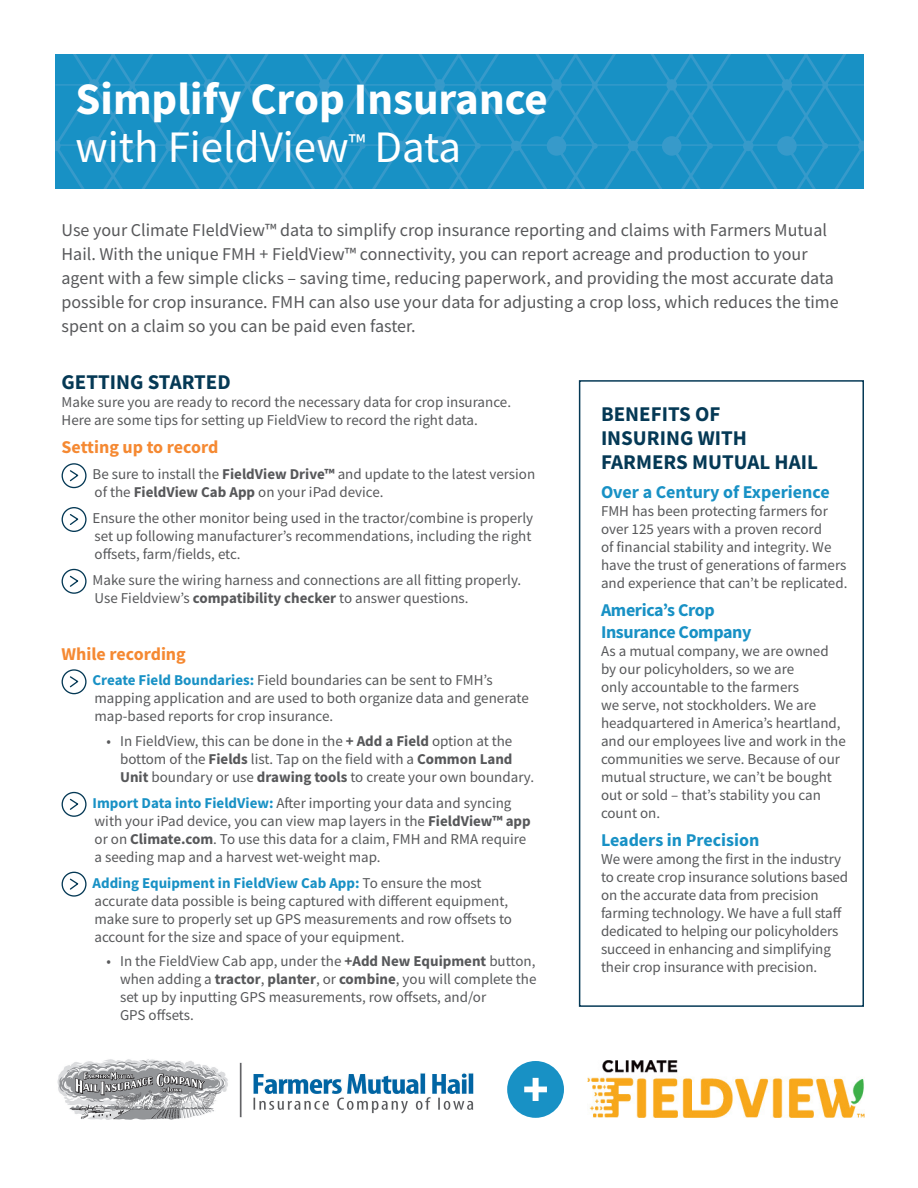
<style>
.page{position:relative;width:918px;height:1188px;background:#fff}
.page>*{position:absolute;margin:0;border:0;box-sizing:border-box;transform-origin:0 0}
.Paragraph_Style_1{font:700 45px/48px "Source Sans Pro";color:#fff}
.Paragraph_Style_1-2{font:700 21px/24px "Source Sans Pro";color:#053955}
.Paragraph_Style_1-3{font:18px/24px "Source Sans Pro";color:#57585a}
.Paragraph_Style_1-4{font:700 18px/21.6px "Source Sans Pro";letter-spacing:-.01em;color:#1891c5}
.Paragraph_Style_1-5{font:700 18px "Source Sans Pro";color:#f58932}
.Paragraph_Style_1-6{font:15px/18px "Source Sans Pro";color:#57585a}
.s1{font-weight:400}
.s2{font-weight:700}
.s3{font-weight:700;color:#1891c5}
</style>
<div class="page">
<svg style="left:55px;top:54px;width:809px;height:135px;background:#1c92c5"></svg>
<div style="left:507px;top:1061px;width:57px;height:57px;background:#1891c5;border-radius:50%"></div>
<svg style="left:524px;top:1078px;width:23px;height:23px"></svg>
<img style="left:57px;top:1059px;width:417px;height:61px">
<img style="left:587px;top:1061px;width:277px;height:57px">
<div style="left:62px;top:463px;width:25px;height:25px;border:1px solid #053955;border-radius:50%"></div>
<svg style="left:69px;top:470px;width:10px;height:12px"></svg>
<div style="left:62px;top:507px;width:25px;height:25px;border:1px solid #053955;border-radius:50%"></div>
<svg style="left:69px;top:514px;width:10px;height:11px"></svg>
<div style="left:62px;top:569px;width:25px;height:25px;border:1px solid #053955;border-radius:50%"></div>
<svg style="left:69px;top:575px;width:10px;height:12px"></svg>
<div style="left:62px;top:669px;width:25px;height:25px;border:1px solid #053955;border-radius:50%"></div>
<svg style="left:69px;top:676px;width:10px;height:12px"></svg>
<div style="left:62px;top:792px;width:25px;height:25px;border:1px solid #053955;border-radius:50%"></div>
<svg style="left:69px;top:798px;width:10px;height:12px"></svg>
<div style="left:62px;top:872px;width:25px;height:25px;border:1px solid #053955;border-radius:50%"></div>
<svg style="left:69px;top:878px;width:10px;height:12px"></svg>
<div style="left:579px;top:380px;width:285px;height:627px;border:2px solid #053955"></div>
<p class="Paragraph_Style_1" style="left:76px;top:75px;width:474px">Simplify Crop Insurance <span class="s1">with FieldView</span><sup>™</sup> <span class="s1">Data</span></p>
<p class="Paragraph_Style_1-3" style="left:62px;top:218px;width:779px">Use your Climate FIeldView™ data to simplify crop insurance reporting and claims with Farmers Mutual Hail. With the unique FMH + FieldView™ connectivity, you can report acreage and production to your agent with a few simple clicks – saving time, reducing paperwork, and providing the most accurate data possible for crop insurance. FMH can also use your data for adjusting a crop loss, which reduces the time spent on a claim so you can be paid even faster.</p>
<p class="Paragraph_Style_1-2" style="left:62px;top:370px;width:171px">GETTING STARTED</p>
<p class="Paragraph_Style_1-6" style="left:62px;top:393px;width:451px">Make sure you are ready to record the necessary data for crop insurance.<br>Here are some tips for setting up FieldView to record the right data.</p>
<p class="Paragraph_Style_1-5" style="left:62px;top:435px;width:158px">Setting up to record</p>
<p class="Paragraph_Style_1-6" style="left:93px;top:465px;width:444px">Be sure to install the <span class="s2">FieldView Drive™</span> and update to the latest version of the <span class="s2">FieldView Cab App</span> on your iPad device.</p>
<p class="Paragraph_Style_1-6" style="left:93px;top:509px;width:442px;text-align:justify">Ensure the other monitor being used in the tractor/combine is properly set up following manufacturer’s recommendations, including the right offsets, farm/fields, etc.</p>
<p class="Paragraph_Style_1-6" style="left:93px;top:571px;width:430px">Make sure the wiring harness and connections are all fitting properly.<br>Use Fieldview’s <span class="s2">compatibility checker</span> to answer questions.</p>
<p class="Paragraph_Style_1-2" style="left:601px;top:402px;width:218px">BENEFITS OF<br>INSURING WITH<br>FARMERS MUTUAL HAIL</p>
<p class="Paragraph_Style_1-4" style="left:601px;top:481px;width:230px">Over a Century of Experience</p>
<p class="Paragraph_Style_1-6" style="left:601px;top:502px;width:248px">FMH has been protecting farmers for over 125 years with a proven record<br>of financial stability and integrity. We have the trust of generations of farmers and experience that can’t be replicated.</p>
<p class="Paragraph_Style_1-4" style="left:601px;top:599px;width:152px">America’s Crop<br>Insurance Company</p>
<p class="Paragraph_Style_1-6" style="left:601px;top:641px;width:246px">As a mutual company, we are owned by our policyholders, so we are<br>only accountable to the farmers<br>we serve, not stockholders. We are headquartered in America’s heartland, and our employees live and work in the communities we serve. Because of our mutual structure, we can’t be bought out or sold – that’s stability you can count on.</p>
<p class="Paragraph_Style_1-4" style="left:601px;top:829px;width:160px">Leaders in Precision</p>
<p class="Paragraph_Style_1-6" style="left:601px;top:850px;width:249px">We were among the first in the industry to create crop insurance solutions based on the accurate data from precision farming technology. We have a full staff dedicated to helping our policyholders succeed in enhancing and simplifying their crop insurance with precision.</p>
<p class="Paragraph_Style_1-5" style="left:62px;top:641px;width:126px">While recording</p>
<p class="Paragraph_Style_1-6" style="left:93px;top:671px;width:438px"><span class="s3">Create Field Boundaries:</span> Field boundaries can be sent to FMH’s mapping application and are used to both organize data and generate map-based reports for crop insurance.</p>
<p class="Paragraph_Style_1-6" style="left:120px;top:732px;width:416px;text-indent:-14px">• In FieldView, this can be done in the <span class="s2">+ Add a Field</span> option at the bottom of the <span class="s2">Fields</span> list. Tap on the field with a <span class="s2">Common Land<br>Unit</span> boundary or use <span class="s2">drawing tools</span> to create your own boundary.</p>
<p class="Paragraph_Style_1-6" style="left:93px;top:794px;width:440px"><span class="s3">Import Data into FieldView:</span> After importing your data and syncing with your iPad device, you can view map layers in the <span class="s2">FieldView™ app </span>or on <span class="s2">Climate.com</span>. To use this data for a claim, FMH and RMA require a seeding map and a harvest wet-weight map.</p>
<p class="Paragraph_Style_1-6" style="left:93px;top:874px;width:421px"><span class="s3">Adding Equipment in FieldView Cab App:</span> To ensure the most accurate data possible is being captured with different equipment, make sure to properly set up GPS measurements and row offsets to account for the size and space of your equipment.</p>
<p class="Paragraph_Style_1-6" style="left:120px;top:952px;width:418px;text-indent:-14px">• In the FieldView Cab app, under the <span class="s2">+Add New Equipment</span> button, when adding a <span class="s2">tractor</span>, <span class="s2">planter</span>, or <span class="s2">combine</span>, you will complete the set up by inputting GPS measurements, row offsets, and/or<br>GPS offsets.</p>
</div>
